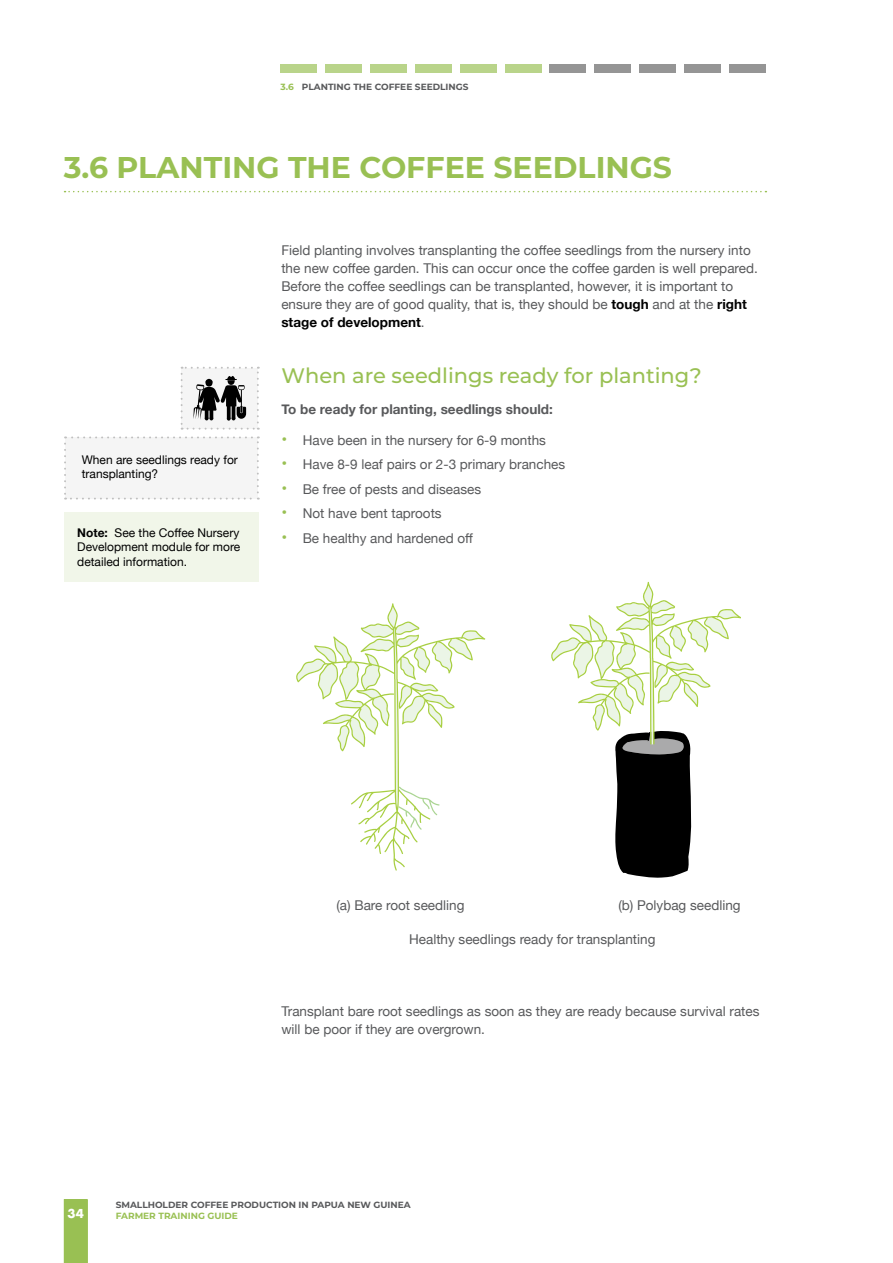
<style>
.page{position:relative;width:893px;height:1263px;background:#fff}
.page>*{position:absolute;margin:0;border:0;box-sizing:border-box;transform-origin:0 0}
.HB{font:700 30px "Montserrat";color:#99c053}
.HC{font:500 21px "Montserrat";color:#99c053}
.Body{font:13.5px/18px "Helvetica Neue";color:#58595b}
.Body-2{font:700 13.5px "Helvetica Neue";color:#58595b}
.notes{font:12px/14.4px "Helvetica Neue";color:#000}
.t1{font:700 12px "Futura";color:#fff}
.t2{font:700 9px "Montserrat";color:#58595b}
.t3{font:700 9px "Montserrat";color:#99c053}
.s1{color:#99c053}
.s2{font-weight:700}
.s3{font-weight:700;color:#000}
.s4{font-weight:700;font-size:16.5px;color:#99c053}
</style>
<div class="page">
<div style="left:64px;top:1199px;width:24px;height:64px;background:#99c053"></div>
<div style="left:281px;top:64px;width:36px;height:8px;background:#b9d48a"></div>
<div style="left:325px;top:64px;width:37px;height:8px;background:#b9d48a"></div>
<div style="left:370px;top:64px;width:37px;height:8px;background:#b9d48a"></div>
<div style="left:415px;top:64px;width:37px;height:8px;background:#b9d48a"></div>
<div style="left:594px;top:64px;width:37px;height:8px;background:#959595"></div>
<div style="left:460px;top:64px;width:36px;height:8px;background:#b9d48a"></div>
<div style="left:639px;top:64px;width:37px;height:8px;background:#959595"></div>
<div style="left:505px;top:64px;width:36px;height:8px;background:#b9d48a"></div>
<div style="left:684px;top:64px;width:37px;height:8px;background:#959595"></div>
<div style="left:550px;top:64px;width:36px;height:8px;background:#959595"></div>
<div style="left:729px;top:64px;width:36px;height:8px;background:#959595"></div>
<svg style="left:65px;top:191px;width:701px;height:1px"></svg>
<svg style="left:296px;top:603px;width:190px;height:268px"></svg>
<svg style="left:551px;top:582px;width:190px;height:296px"></svg>
<svg style="left:181px;top:367px;width:78px;height:63px"></svg>
<div style="left:64px;top:436px;width:195px;height:64px;background:#f5f5f5"></div>
<div style="left:65px;top:512px;width:194px;height:70px;background:#f1f6e9"></div>
<p class="t2" style="left:281px;top:80px;width:189px"><span class="s1">3.6</span> PLANTING THE COFFEE SEEDLINGS</p>
<p class="HB" style="left:64px;top:146px;width:610px">3.6 PLANTING THE COFFEE SEEDLINGS</p>
<p class="notes" style="left:82px;top:453px;width:158px">When are seedlings ready for transplanting?</p>
<p class="notes" style="left:77px;top:526px;width:164px;text-align:justify"><span class="s2">Note:</span> See the Coffee Nursery Development module for more detailed information.</p>
<p class="Body" style="left:281px;top:242px;width:478px">Field planting involves transplanting the coffee seedlings from the nursery into the new coffee garden. This can occur once the coffee garden is well prepared.<br>Before the coffee seedlings can be transplanted, however, it is important to ensure they are of good quality, that is, they should be <span class="s3">tough</span> and at the <span class="s3">right stage of development</span>.</p>
<p class="HC" style="left:281px;top:361px;width:422px">When are seedlings ready for planting?</p>
<p class="Body-2" style="left:281px;top:399px;width:273px">To be ready for planting, seedlings should:</p>
<p class="Body" style="left:281px;top:432px;width:266px"><span class="s4">•</span> Have been in the nursery for 6-9 months</p>
<p class="Body" style="left:281px;top:456px;width:285px"><span class="s4">•</span> Have 8-9 leaf pairs or 2-3 primary branches</p>
<p class="Body" style="left:281px;top:481px;width:201px"><span class="s4">•</span> Be free of pests and diseases</p>
<p class="Body" style="left:281px;top:505px;width:162px"><span class="s4">•</span> Not have bent taproots</p>
<p class="Body" style="left:281px;top:529px;width:193px"><span class="s4">•</span> Be healthy and hardened off</p>
<p class="Body" style="left:336px;top:897px;width:130px">(a) Bare root seedling</p>
<p class="Body" style="left:618px;top:897px;width:124px">(b) Polybag seedling</p>
<p class="Body" style="left:409px;top:930px;width:248px">Healthy seedlings ready for transplanting</p>
<p class="Body" style="left:281px;top:1003px;width:480px">Transplant bare root seedlings as soon as they are ready because survival rates will be poor if they are overgrown.</p>
<p class="t1" style="left:68px;top:1205px;width:18px">34</p>
<p class="t2" style="left:116px;top:1198px;width:297px">SMALLHOLDER COFFEE PRODUCTION IN PAPUA NEW GUINEA</p>
<p class="t3" style="left:116px;top:1209px;width:124px">FARMER TRAINING GUIDE</p>
</div>
